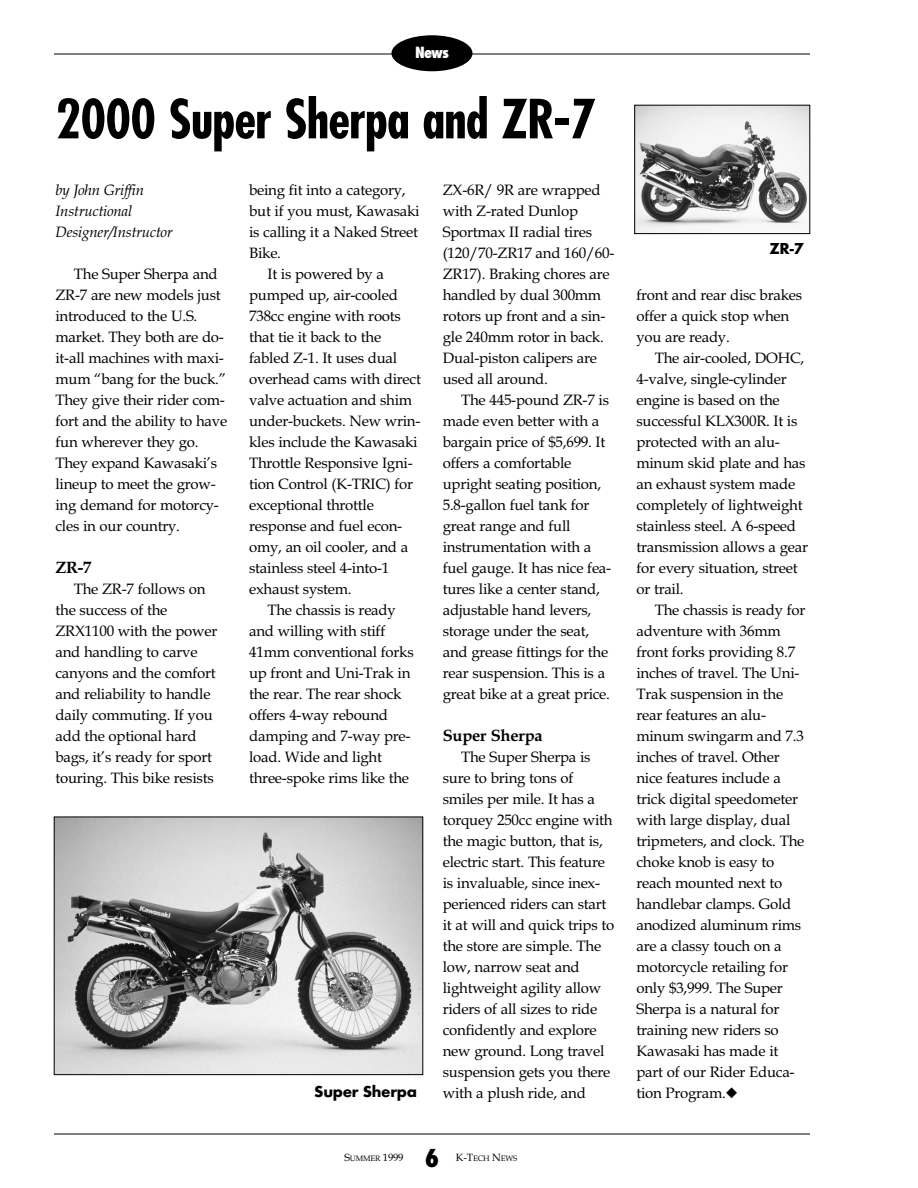
<style>
.page{position:relative;width:918px;height:1188px;background:#fff}
.page>*{position:absolute;margin:0;border:0;box-sizing:border-box;transform-origin:0 0}
.t1{font:700 condensed 52.5px "Futura";letter-spacing:-.015em;color:#000}
.t2{font:800 condensed 24px "Futura";color:#000}
.t3{font:700 16.5px "Book Antiqua";letter-spacing:-.015em;color:#000}
.t4{font:700 16.5px "Futura T";letter-spacing:-.02em;color:#000}
.t5{font:15px/21px "Book Antiqua";letter-spacing:-.015em;color:#000}
.t6{font:italic 15px/21px "Book Antiqua";letter-spacing:-.015em;color:#000}
.t7{font:800 condensed 15px "Futura";color:#fff}
.t8{font:10.5px "Book Antiqua";color:#000}
.t9{font:7.8px "Book Antiqua";letter-spacing:-.02em;color:#000}
.s1{font-size:10.5px}
.s2{font-size:7.8px}
</style>
<div class="page">
<hr style="left:54px;top:54px;width:756px;height:1px;background:#000">
<div style="left:392px;top:35px;width:80px;height:36px;background:#000;border-radius:50%"></div>
<hr style="left:54px;top:1134px;width:756px;height:1px;background:#000">
<img style="left:56px;top:819px;width:365px;height:254px">
<div style="left:54px;top:817px;width:369px;height:258px;border:1px solid #000"></div>
<img style="left:636px;top:107px;width:172px;height:125px">
<div style="left:634px;top:105px;width:176px;height:129px;border:1px solid #000"></div>
<p class="t7" style="left:415px;top:46px;width:35px">News</p>
<h1 class="t1" style="left:56px;top:96px;width:542px">2000 Super Sherpa and ZR-7</h1>
<p class="t6" style="left:56px;top:181px;width:119px">by John Griffin<br>Instructional<br>Designer/Instructor</p>
<p class="t5" style="left:56px;top:265px;width:173px;text-indent:18px">The Super Sherpa and<br>ZR-7 are new models just introduced to the U.S. market. They both are do&shy;it-all machines with maxi&shy;mum “bang for the buck.”<br>They give their rider com&shy;fort and the ability to have fun wherever they go.<br>They expand Kawasaki’s lineup to meet the grow&shy;ing demand for motorcy&shy;cles in our country.</p>
<p class="t3" style="left:56px;top:561px;width:37px">ZR-7</p>
<p class="t5" style="left:56px;top:580px;width:163px;text-indent:18px">The ZR-7 follows on the success of the<br>ZRX1100 with the power and handling to carve canyons and the comfort and reliability to handle daily commuting. If you add the optional hard bags, it’s ready for sport touring. This bike resists</p>
<p class="t5" style="left:249px;top:181px;width:158px">being fit into a category,</p>
<p class="t5" style="left:249px;top:202px;width:172px">but if you must, Kawasaki</p>
<p class="t5" style="left:249px;top:223px;width:170px">is calling it a Naked Street</p>
<p class="t5" style="left:249px;top:244px;width:33px">Bike.</p>
<p class="t5" style="left:268px;top:265px;width:118px">It is powered by a</p>
<p class="t5" style="left:249px;top:286px;width:150px">pumped up, air-cooled</p>
<p class="t5" style="left:249px;top:307px;width:153px">738cc engine with roots</p>
<p class="t5" style="left:249px;top:328px;width:134px">that tie it back to the</p>
<p class="t5" style="left:249px;top:349px;width:150px">fabled Z-1. It uses dual</p>
<p class="t5" style="left:249px;top:370px;width:173px">overhead cams with direct</p>
<p class="t5" style="left:249px;top:391px;width:165px">valve actuation and shim</p>
<p class="t5" style="left:249px;top:412px;width:173px">under-buckets. New wrin-</p>
<p class="t5" style="left:249px;top:433px;width:170px">kles include the Kawasaki</p>
<p class="t5" style="left:249px;top:454px;width:165px">Throttle Responsive Igni-</p>
<p class="t5" style="left:249px;top:475px;width:165px">tion Control (K-TRIC) for</p>
<p class="t5" style="left:249px;top:496px;width:126px">exceptional throttle</p>
<p class="t5" style="left:249px;top:517px;width:155px">response and fuel econ-</p>
<p class="t5" style="left:249px;top:538px;width:161px">omy, an oil cooler, and a</p>
<p class="t5" style="left:249px;top:559px;width:142px">stainless steel 4-into-1</p>
<p class="t5" style="left:249px;top:580px;width:104px">exhaust system.</p>
<p class="t5" style="left:268px;top:601px;width:130px">The chassis is ready</p>
<p class="t5" style="left:249px;top:622px;width:138px">and willing with stiff</p>
<p class="t5" style="left:249px;top:643px;width:166px">41mm conventional forks</p>
<p class="t5" style="left:249px;top:664px;width:163px">up front and Uni-Trak in</p>
<p class="t5" style="left:249px;top:685px;width:154px">the rear. The rear shock</p>
<p class="t5" style="left:249px;top:706px;width:141px">offers 4-way rebound</p>
<p class="t5" style="left:249px;top:727px;width:163px">damping and 7-way pre-</p>
<p class="t5" style="left:249px;top:748px;width:134px">load. Wide and light</p>
<p class="t5" style="left:249px;top:769px;width:161px">three-spoke rims like the</p>
<p class="t4" style="left:314px;top:1085px;width:104px">Super Sherpa</p>
<p class="t5" style="left:443px;top:181px;width:173px">ZX-6R/ 9R are wrapped with Z-rated Dunlop<br>Sportmax II radial tires (120/70-ZR17 and 160/60-<br>ZR17). Braking chores are handled by dual 300mm rotors up front and a sin&shy;gle 240mm rotor in back.<br>Dual-piston calipers are used all around.</p>
<p class="t5" style="left:443px;top:391px;width:170px;text-indent:18px">The 445-pound ZR-7 is made even better with a bargain price of $5,699. It offers a comfortable upright seating position,<br>5.8-gallon fuel tank for great range and full instrumentation with a fuel gauge. It has nice fea&shy;tures like a center stand, adjustable hand levers, storage under the seat, and grease fittings for the rear suspension. This is a great bike at a great price.</p>
<p class="t3" style="left:443px;top:729px;width:101px">Super Sherpa</p>
<p class="t5" style="left:443px;top:748px;width:173px;text-indent:18px">The Super Sherpa is sure to bring tons of smiles per mile. It has a torquey 250cc engine with the magic button, that is, electric start. This feature is invaluable, since inex&shy;perienced riders can start it at will and quick trips to the store are simple. The low, narrow seat and lightweight agility allow riders of all sizes to ride confidently and explore new ground. Long travel suspension gets you there with a plush ride, and</p>
<h2 class="t2" style="left:425px;top:1148px;width:16px">6</h2>
<p class="t9" style="left:473px;top:1155px;width:46px">ECH <span class="s1">N</span>EWS</p>
<p class="t8" style="left:345px;top:1153px;width:60px">S<span class="s2">UMMER</span> 1999</p>
<p class="t8" style="left:456px;top:1153px;width:19px">K-T</p>
<p class="t4" style="left:769px;top:242px;width:36px">ZR-7</p>
<p class="t5" style="left:636px;top:286px;width:167px">front and rear disc brakes offer a quick stop when you are ready.</p>
<p class="t5" style="left:636px;top:349px;width:173px;text-indent:18px">The air-cooled, DOHC,<br>4-valve, single-cylinder engine is based on the successful KLX300R. It is protected with an alu&shy;minum skid plate and has an exhaust system made completely of lightweight stainless steel. A 6-speed transmission allows a gear for every situation, street or trail.</p>
<p class="t5" style="left:636px;top:601px;width:171px;text-indent:18px">The chassis is ready for adventure with 36mm front forks providing 8.7 inches of travel. The Uni-<br>Trak suspension in the rear features an alu&shy;minum swingarm and 7.3 inches of travel. Other nice features include a trick digital speedometer with large display, dual tripmeters, and clock. The choke knob is easy to reach mounted next to handlebar clamps. Gold anodized aluminum rims are a classy touch on a motorcycle retailing for only $3,999. The Super<br>Sherpa is a natural for training new riders so<br>Kawasaki has made it part of our Rider Educa&shy;tion Program.◆</p>
</div>
